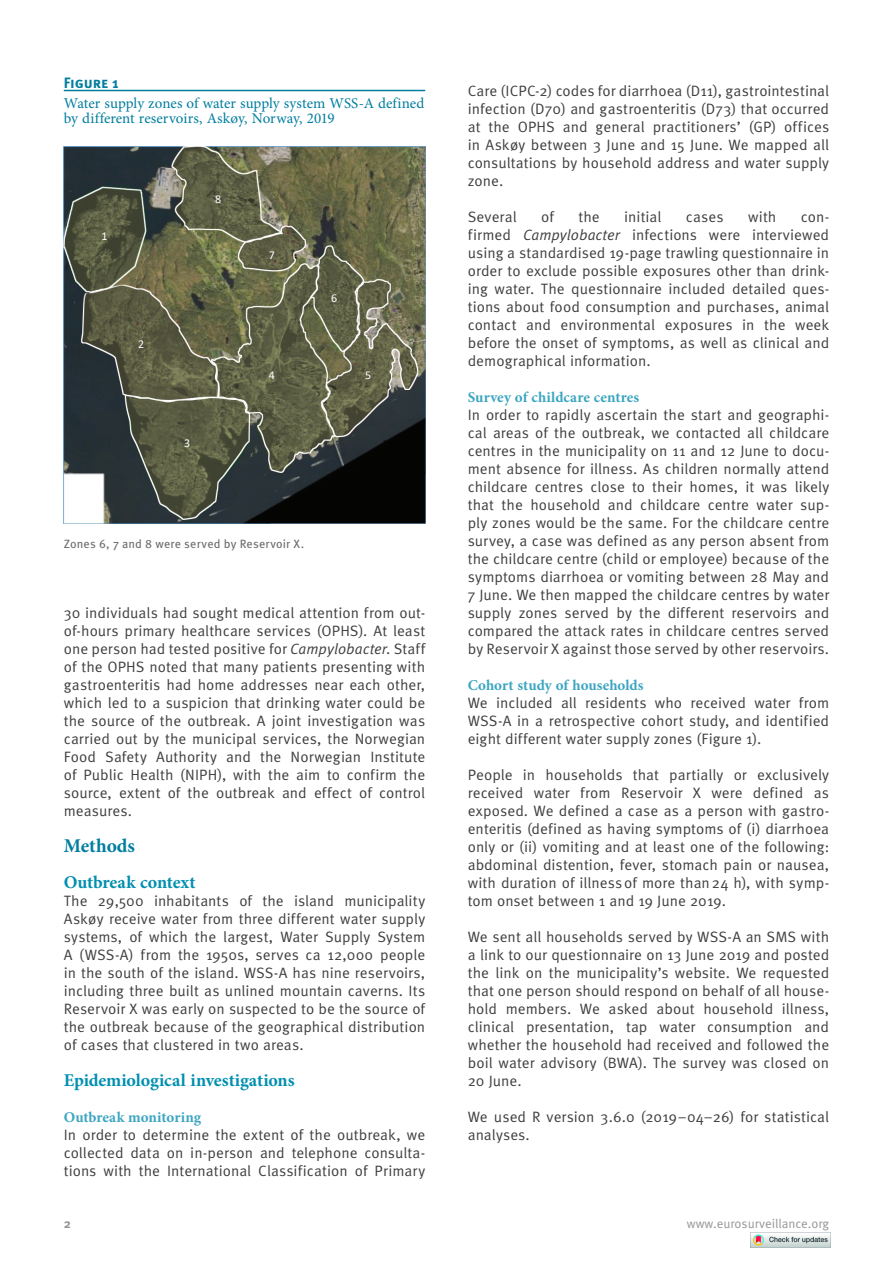
<style>
.page{position:relative;width:893px;height:1263px;background:#fff}
.page>*{position:absolute;margin:0;border:0;box-sizing:border-box;transform-origin:0 0}
.t1{font:700 19.5px "Minion Pro";color:#007d9f}
.t2{font:700 18px "Minion Pro";letter-spacing:-.01em;color:#008fb0}
.t3{font:15px/18px "Meta Pro";letter-spacing:.005em;color:#3e3e3f;text-align:justify}
.t4{font:15px/15px "Minion Pro";color:#007d9f}
.t5{font:700 15px "Minion Pro";color:#3ba5c1}
.t6{font:700 15px "Meta Pro";letter-spacing:-.005em;color:#007d9f}
.t7{font:12.75px "Meta Pro";color:#939598}
.t8{font:700 12.75px "Meta Pro";color:#939598}
.t9{font:12px "Meta Pro";letter-spacing:.01em;color:#6c6d70}
.t10{font:12px "Calibri";color:#fff}
.s1{font-style:italic}
</style>
<div class="page">
<hr style="left:64px;top:90px;width:361px;height:1px;background:#007d9f">
<img style="left:64px;top:147px;width:361px;height:376px">
<img style="left:750px;top:1232px;width:80px;height:16px">
<p class="t6" style="left:64px;top:73px;width:57px">Figure 1</p>
<p class="t4" style="left:64px;top:96px;width:362px">Water supply zones of water supply system WSS-A defined by different reservoirs, Askøy, Norway, 2019</p>
<p class="t10" style="left:101px;top:228px;width:8px">1</p>
<p class="t10" style="left:138px;top:335px;width:8px">2</p>
<p class="t10" style="left:215px;top:190px;width:8px">8</p>
<p class="t10" style="left:184px;top:435px;width:8px">3</p>
<p class="t10" style="left:269px;top:246px;width:8px">7</p>
<p class="t10" style="left:331px;top:290px;width:8px">6</p>
<p class="t10" style="left:269px;top:367px;width:8px">4</p>
<p class="t10" style="left:365px;top:367px;width:8px">5</p>
<p class="t9" style="left:64px;top:536px;width:242px">Zones 6, 7 and 8 were served by Reservoir X.</p>
<p class="t3" style="left:64px;top:604px;width:363px">30 individuals had sought medical attention from out&shy;of-hours primary healthcare services (OPHS). At least one person had tested positive for <span class="s1">Campylobacter</span>. Staff of the OPHS noted that many patients presenting with gastroenteritis had home addresses near each other, which led to a suspicion that drinking water could be the source of the outbreak. A joint investigation was carried out by the municipal services, the Norwegian Food Safety Authority and the Norwegian Institute of Public Health (NIPH), with the aim to confirm the source, extent of the outbreak and effect of control measures.</p>
<h1 class="t1" style="left:64px;top:832px;width:73px">Methods</h1>
<p class="t2" style="left:64px;top:869px;width:133px">Outbreak context</p>
<p class="t3" style="left:64px;top:892px;width:363px">The 29,500 inhabitants of the island municipality Askøy receive water from three different water supply systems, of which the largest, Water Supply System A (WSS-A) from the 1950s, serves ca 12,000 people in the south of the island. WSS-A has nine reservoirs, including three built as unlined mountain caverns. Its Reservoir X was early on suspected to be the source of the outbreak because of the geographical distribution of cases that clustered in two areas.</p>
<p class="t2" style="left:64px;top:1067px;width:232px">Epidemiological investigations</p>
<p class="t5" style="left:64px;top:1106px;width:139px">Outbreak monitoring</p>
<p class="t3" style="left:64px;top:1126px;width:363px">In order to determine the extent of the outbreak, we collected data on in-person and telephone consulta&shy;tions with the International Classification of Primary</p>
<p class="t3" style="left:468px;top:82px;width:363px">Care (ICPC-2) codes for diarrhoea (D11), gastrointestinal infection (D70) and gastroenteritis (D73) that occurred at the OPHS and general practitioners’ (GP) offices in Askøy between 3 June and 15 June. We mapped all consultations by household address and water supply zone.</p>
<p class="t3" style="left:468px;top:208px;width:50px">Several</p>
<p class="t3" style="left:541px;top:208px;width:14px">of</p>
<p class="t3" style="left:578px;top:208px;width:23px">the</p>
<p class="t3" style="left:624px;top:208px;width:39px">initial</p>
<p class="t3" style="left:686px;top:208px;width:39px">cases</p>
<p class="t3" style="left:748px;top:208px;width:30px">with</p>
<p class="t3" style="left:468px;top:208px;width:363px;text-indent:333px">con&shy;firmed <span class="s1">Campylobacter</span> infections were interviewed using a standardised 19-page trawling questionnaire in order to exclude possible exposures other than drink&shy;ing water. The questionnaire included detailed ques&shy;tions about food consumption and purchases, animal contact and environmental exposures in the week before the onset of symptoms, as well as clinical and demographical information.</p>
<p class="t5" style="left:468px;top:386px;width:173px">Survey of childcare centres</p>
<p class="t3" style="left:468px;top:406px;width:363px">In order to rapidly ascertain the start and geographi&shy;cal areas of the outbreak, we contacted all childcare centres in the municipality on 11 and 12 June to docu&shy;ment absence for illness. As children normally attend childcare centres close to their homes, it was likely that the household and childcare centre water sup&shy;ply zones would be the same. For the childcare centre survey, a case was defined as any person absent from the childcare centre (child or employee) because of the symptoms diarrhoea or vomiting between 28 May and 7 June. We then mapped the childcare centres by water supply zones served by the different reservoirs and compared the attack rates in childcare centres served by Reservoir X against those served by other reservoirs.</p>
<p class="t5" style="left:468px;top:674px;width:177px">Cohort study of households</p>
<p class="t3" style="left:468px;top:694px;width:363px">We included all residents who received water from WSS-A in a retrospective cohort study, and identified eight different water supply zones (Figure 1).</p>
<p class="t3" style="left:468px;top:766px;width:363px">People in households that partially or exclusively received water from Reservoir X were defined as exposed. We defined a case as a person with gastro&shy;enteritis (defined as having symptoms of (i) diarrhoea only or (ii) vomiting and at least one of the following: abdominal distention, fever, stomach pain or nausea, with duration of illnessof more than24 h), with symp&shy;tom onset between 1 and 19 June 2019.</p>
<p class="t3" style="left:468px;top:928px;width:363px">We sent all households served by WSS-A an SMS with a link to our questionnaire on 13 June 2019 and posted the link on the municipality’s website. We requested that one person should respond on behalf of all house&shy;hold members. We asked about household illness, clinical presentation, tap water consumption and whether the household had received and followed the boil water advisory (BWA). The survey was closed on 20 June.</p>
<p class="t3" style="left:468px;top:1108px;width:363px">We used R version 3.6.0 (2019–04–26) for statistical analyses.</p>
<p class="t8" style="left:64px;top:1215px;width:9px">2</p>
<p class="t7" style="left:687px;top:1215px;width:144px">www.eurosurveillance.org</p>
</div>
